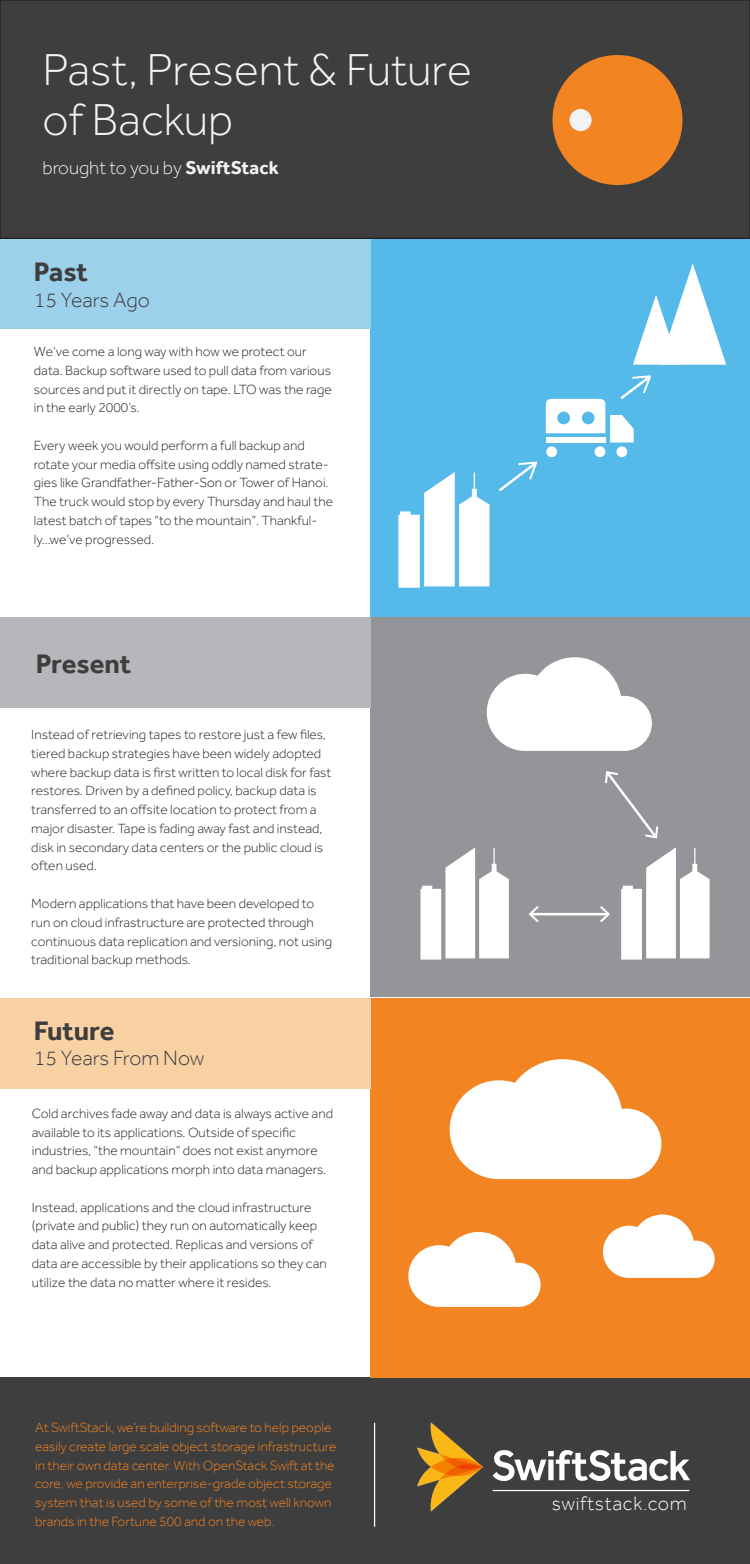
<style>
.page{position:relative;width:750px;height:1564px;background:#fff}
.page>*{position:absolute;margin:0;border:0;box-sizing:border-box;transform-origin:0 0}
.t1{font:300 46.25px/50px "Effra";color:#f2f3f4}
.t2{font:700 27.5px "Effra";letter-spacing:-.005em;color:#3e3e3f}
.t3{font:300 21.25px "Effra";color:#3e3e3f}
.t4{font:300 20px "Effra";letter-spacing:.03em;color:#fff}
.t5{font:300 19px "Effra";color:#f2f3f4}
.t6{font:300 13.75px/18.8px "Effra";color:#231f20}
.t7{font:300 13.75px/18.8px "Effra";color:#f28421}
.s1{font-weight:700}
</style>
<div class="page">
<div style="left:0;top:1377px;width:750px;height:187px;background:#3e3e3f"></div>
<div style="left:371px;top:238px;width:379px;height:379px;background:#55bae9"></div>
<div style="left:371px;top:617px;width:379px;height:380px;background:#939598"></div>
<div style="left:371px;top:998px;width:379px;height:379px;background:#f28421"></div>
<div style="left:0;top:238px;width:371px;height:91px;background:#9cd0eb"></div>
<div style="left:0;top:617px;width:371px;height:91px;background:#b6b7bb"></div>
<div style="left:0;top:998px;width:371px;height:90px;background:#f8d2a5"></div>
<div style="left:617px;top:446px;width:10px;height:11px;background:#fff;border-radius:50%"></div>
<div style="left:595px;top:446px;width:10px;height:11px;background:#fff;border-radius:50%"></div>
<div style="left:546px;top:446px;width:11px;height:11px;background:#fff;border-radius:50%"></div>
<svg style="left:424px;top:472px;width:66px;height:115px"></svg>
<div style="left:398px;top:515px;width:22px;height:72px;background:#fff;border:1px solid #fff"></div>
<svg style="left:400px;top:511px;width:11px;height:5px"></svg>
<svg style="left:633px;top:263px;width:93px;height:102px"></svg>
<svg style="left:499px;top:461px;width:39px;height:31px"></svg>
<svg style="left:546px;top:375px;width:105px;height:67px"></svg>
<hr style="left:374px;top:1422px;width:1px;height:104px;background:#fff">
<svg style="left:417px;top:1422px;width:66px;height:89px"></svg>
<svg style="left:493px;top:1450px;width:197px;height:31px"></svg>
<hr style="left:493px;top:1489px;width:196px;height:2px;background:#fff">
<svg style="left:487px;top:657px;width:165px;height:94px"></svg>
<svg style="left:605px;top:771px;width:53px;height:68px"></svg>
<hr style="left:531px;top:913px;width:77px;height:2px;background:#fff">
<svg style="left:529px;top:906px;width:10px;height:16px"></svg>
<svg style="left:600px;top:906px;width:10px;height:16px"></svg>
<svg style="left:445px;top:847px;width:64px;height:112px"></svg>
<hr style="left:492px;top:863px;width:4px;height:14px;background:#fff">
<hr style="left:493px;top:848px;width:2px;height:20px;background:#fff">
<div style="left:420px;top:889px;width:21px;height:70px;background:#fff;border:1px solid #fff"></div>
<svg style="left:422px;top:885px;width:10px;height:5px"></svg>
<svg style="left:646px;top:847px;width:64px;height:112px"></svg>
<div style="left:621px;top:889px;width:21px;height:70px;background:#fff;border:1px solid #fff"></div>
<svg style="left:623px;top:885px;width:10px;height:5px"></svg>
<svg style="left:450px;top:1059px;width:211px;height:120px"></svg>
<svg style="left:408px;top:1232px;width:133px;height:75px"></svg>
<svg style="left:603px;top:1214px;width:112px;height:64px"></svg>
<div style="left:0;top:0;width:750px;height:238px;background:#3e3e3f"></div>
<div style="left:0;top:0;width:750px;height:239px;border:1px solid #231f20"></div>
<div style="left:552px;top:55px;width:130px;height:130px;background:#f28421;border-radius:50%"></div>
<div style="left:570px;top:109px;width:22px;height:22px;background:#f2f3f4;border-radius:50%"></div>
<h1 class="t1" style="left:43px;top:45px;width:431px">Past, Present &amp; Future of Backup</h1>
<h3 class="t5" style="left:43px;top:157px;width:238px">brought to you by <span class="s1">SwiftStack</span></h3>
<h2 class="t2" style="left:34px;top:255px;width:55px">Past</h2>
<h3 class="t3" style="left:34px;top:287px;width:118px">15 Years Ago</h3>
<p class="t6" style="left:34px;top:342px;width:299px">We’ve come a long way with how we protect our data. Backup software used to pull data from various sources and put it directly on tape. LTO was the rage in the early 2000’s.</p>
<p class="t6" style="left:34px;top:436px;width:301px">Every week you would perform a full backup and rotate your media offsite using oddly named strate&shy;gies like Grandfather-Father-Son or Tower of Hanoi.<br>The truck would stop by every Thursday and haul the latest batch of tapes “to the mountain”. Thankful&shy;ly...we’ve progressed.</p>
<h2 class="t2" style="left:36px;top:647px;width:97px">Present</h2>
<p class="t6" style="left:31px;top:725px;width:302px">Instead of retrieving tapes to restore just a few files, tiered backup strategies have been widely adopted where backup data is first written to local disk for fast restores. Driven by a defined policy, backup data is transferred to an offsite location to protect from a major disaster. Tape is fading away fast and instead, disk in secondary data centers or the public cloud is often used.</p>
<p class="t6" style="left:31px;top:894px;width:302px">Modern applications that have been developed to run on cloud infrastructure are protected through continuous data replication and versioning, not using traditional backup methods.</p>
<h2 class="t2" style="left:34px;top:1014px;width:82px">Future</h2>
<h3 class="t3" style="left:34px;top:1046px;width:172px">15 Years From Now</h3>
<p class="t6" style="left:32px;top:1103px;width:303px">Cold archives fade away and data is always active and available to its applications. Outside of specific industries, “the mountain” does not exist anymore and backup applications morph into data managers.</p>
<p class="t6" style="left:32px;top:1197px;width:296px">Instead, applications and the cloud infrastructure (private and public) they run on automatically keep data alive and protected. Replicas and versions of data are accessible by their applications so they can utilize the data no matter where it resides.</p>
<p class="t7" style="left:35px;top:1418px;width:303px">At SwiftStack, we’re building software to help people easily create large scale object storage infrastructure in their own data center. With OpenStack Swift at the core, we provide an enterprise-grade object storage system that is used by some of the most well known brands in the Fortune 500 and on the web.</p>
<h3 class="t4" style="left:552px;top:1491px;width:136px">swiftstack.com</h3>
</div>
